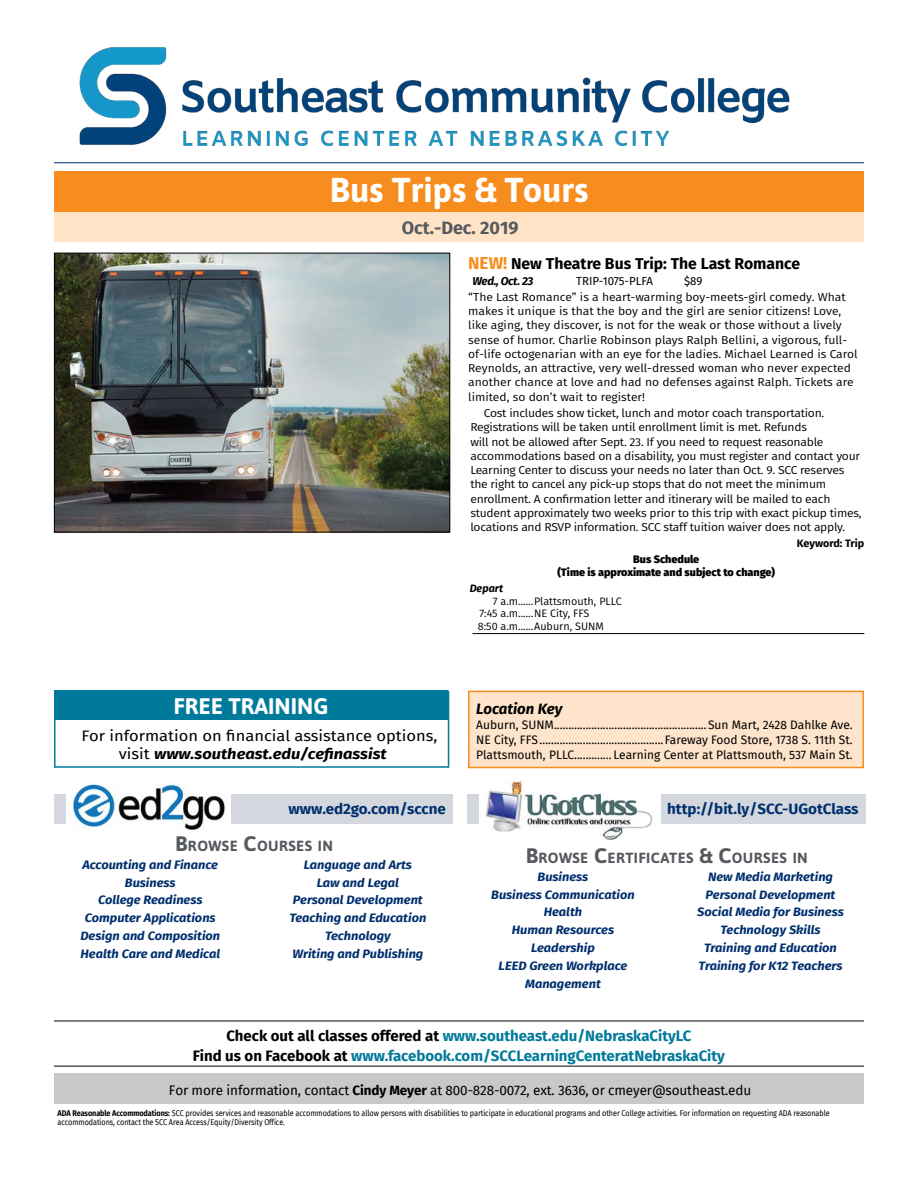
<style>
.page{position:relative;width:918px;height:1188px;background:#fff}
.page>*{position:absolute;margin:0;border:0;box-sizing:border-box;transform-origin:0 0}
.t1{font:700 34.5px "Asap";color:#fff}
.subheader{font:700 22.5px "Asap";color:#fff}
.t2{font:700 18px "Fira Sans";color:#565a5f}
.t3{font:700 15.75px "Fira Sans";color:#000}
.t4{font:700 15px "Fira Sans";color:#007a9a}
.IOC_Town{font:italic 700 15px "Fira Sans";color:#000}
.class_details{font:14.85px/18px "Fira Sans";color:#000;scale:1.11 1}
.OL_website{font:700 14.85px "Fira Sans";color:#002f6e}
.Job_Enhancement_Ad_H{font:700 14.7px "Asap";letter-spacing:.03em;color:#565a5f}
.t5{font:13.5px "Fira Sans";letter-spacing:-.01em;color:#000}
.OL_topics{font:italic 700 12.15px "Fira Sans";color:#002f6e;scale:1.06 1}
.OL_Ed2Go_topics{font:italic 700 12.15px "Fira Sans";color:#002f6e;scale:1.06 1}
.IOC_Location{font:12px "Fira Sans";color:#000}
.class_details-2{font:11.55px/14.2px "Fira Sans";letter-spacing:-.02em;color:#000;scale:1.06 1}
.class_description{font:11.55px/14.2px "Fira Sans";color:#000;scale:1.06 1}
.prerequisite{font:11.55px "Fira Sans";color:#000}
.prerequisite-2{font:italic 700 11.55px "Fira Sans";letter-spacing:-.035em;color:#000}
.bus_schedule_times{font:10.8px "Fira Sans";color:#000}
.bus_schedule_header{font:800 10.8px/12.8px "Fira Sans";color:#000;text-align:center}
.keyword{font:700 10.8px "Fira Sans";color:#000}
.bus_schedule_times-2{font:italic 700 10.8px "Fira Sans";color:#000}
.t6{font:8.25px/9px "Fira Sans";letter-spacing:-.01em;color:#000;scale:.88 1}
.s1{font-size:17.25px;color:#f78d1e}
.s2{font-weight:700;font-style:italic}
.s3{font-size:21px}
.s4{color:#000}
.s5{font-weight:700}
</style>
<div class="page">
<svg style="left:54px;top:690px;width:396px;height:78px"></svg>
<hr style="left:54px;top:162px;width:810px;height:1px;background:#002f6e">
<div style="left:54px;top:171px;width:810px;height:41px;background:#f78d1e"></div>
<div style="left:54px;top:212px;width:810px;height:30px;background:#fee3c7"></div>
<hr style="left:473px;top:633px;width:391px;height:1px;background:#000">
<div style="left:469px;top:691px;width:394px;height:76px;background:#fee4ca"></div>
<div style="left:468px;top:691px;width:396px;height:77px;border:2px solid #f78d1e"></div>
<hr style="left:54px;top:1021px;width:810px;height:1px;background:#000">
<hr style="left:54px;top:1066px;width:810px;height:1px;background:#000">
<div style="left:54px;top:1074px;width:810px;height:30px;background:#c7c8ca"></div>
<img style="left:79px;top:47px;width:711px;height:99px">
<img style="left:54px;top:252px;width:397px;height:281px">
<div style="left:467px;top:794px;width:398px;height:30px;background:#d4d7de"></div>
<img style="left:480px;top:779px;width:180px;height:61px">
<div style="left:55px;top:794px;width:398px;height:30px;background:#d4d7de"></div>
<div style="left:66px;top:783px;width:165px;height:48px;background:#fff"></div>
<img style="left:71px;top:783px;width:154px;height:47px">
<p class="t1" style="left:330px;top:165px;width:260px">Bus Trips &amp; Tours</p>
<p class="t2" style="left:402px;top:212px;width:118px">Oct.-Dec. 2019</p>
<p class="t3" style="left:468px;top:250px;width:334px"><span class="s1">NEW!</span> New Theatre Bus Trip: The Last Romance</p>
<p class="prerequisite-2" style="left:473px;top:271px;width:62px">Wed., Oct. 23</p>
<p class="prerequisite" style="left:576px;top:272px;width:79px">TRIP-1075-PLFA</p>
<p class="prerequisite" style="left:684px;top:272px;width:20px">$89</p>
<p class="class_description" style="left:468px;top:290px;width:369px">“The Last Romance” is a heart-warming boy-meets-girl comedy. What makes it unique is that the boy and the girl are senior citizens! Love, like aging, they discover, is not for the weak or those without a lively sense of humor. Charlie Robinson plays Ralph Bellini, a vigorous, full&shy;of-life octogenarian with an eye for the ladies. Michael Learned is Carol Reynolds, an attractive, very well-dressed woman who never expected another chance at love and had no defenses against Ralph. Tickets are limited, so don’t wait to register!</p>
<p class="class_details-2" style="left:470px;top:406px;width:371px;text-indent:14px">Cost includes show ticket, lunch and motor coach transportation.<br>Registrations will be taken until enrollment limit is met. Refunds<br>will not be allowed after Sept. 23. If you need to request reasonable accommodations based on a disability, you must register and contact your Learning Center to discuss your needs no later than Oct. 9. SCC reserves the right to cancel any pick-up stops that do not meet the minimum enrollment. A confirmation letter and itinerary will be mailed to each student approximately two weeks prior to this trip with exact pickup times, locations and RSVP information. SCC staff tuition waiver does not apply.</p>
<p class="keyword" style="left:797px;top:534px;width:69px">Keyword: Trip</p>
<p class="bus_schedule_header" style="left:557px;top:552px;width:219px">Bus Schedule<br>(Time is approximate and subject to change)</p>
<p class="bus_schedule_times-2" style="left:470px;top:579px;width:35px">Depart</p>
<p class="bus_schedule_times" style="left:493px;top:593px;width:130px">7 a.m......Plattsmouth, PLLC</p>
<p class="bus_schedule_times" style="left:479px;top:605px;width:111px">7:45 a.m......NE City, FFS</p>
<p class="bus_schedule_times" style="left:478px;top:618px;width:128px">8:50 a.m......Auburn, SUNM</p>
<p class="subheader" style="left:173px;top:690px;width:157px">FREE TRAINING</p>
<p class="class_details" style="left:119px;top:726px;width:289px;text-indent:-37px">For information on financial assistance options, visit <span class="s2">www.southeast.edu/cefinassist</span></p>
<p class="OL_website" style="left:289px;top:796px;width:159px">www.ed2go.com/sccne</p>
<p class="Job_Enhancement_Ad_H" style="left:175px;top:835px;width:151px"><span class="s3">B</span>ROWSE <span class="s3">C</span>OURSES IN</p>
<p class="OL_Ed2Go_topics" style="left:82px;top:854px;width:130px">Accounting and Finance</p>
<p class="OL_Ed2Go_topics" style="left:125px;top:872px;width:49px">Business</p>
<p class="OL_Ed2Go_topics" style="left:98px;top:890px;width:100px">College Readiness</p>
<p class="OL_Ed2Go_topics" style="left:85px;top:908px;width:125px">Computer Applications</p>
<p class="OL_Ed2Go_topics" style="left:80px;top:926px;width:133px">Design and Composition</p>
<p class="OL_Ed2Go_topics" style="left:81px;top:943px;width:133px">Health Care and Medical</p>
<p class="OL_Ed2Go_topics" style="left:304px;top:854px;width:104px">Language and Arts</p>
<p class="OL_Ed2Go_topics" style="left:317px;top:872px;width:79px">Law and Legal</p>
<p class="OL_Ed2Go_topics" style="left:293px;top:890px;width:124px">Personal Development</p>
<p class="OL_Ed2Go_topics" style="left:289px;top:908px;width:131px">Teaching and Education</p>
<p class="OL_Ed2Go_topics" style="left:325px;top:926px;width:63px">Technology</p>
<p class="OL_Ed2Go_topics" style="left:292px;top:943px;width:125px">Writing and Publishing</p>
<p class="IOC_Town" style="left:476px;top:696px;width:88px">Location Key</p>
<p class="IOC_Location" style="left:476px;top:716px;width:378px">Auburn, SUNM.....................................................Sun Mart, 2428 Dahlke Ave.</p>
<p class="IOC_Location" style="left:476px;top:731px;width:378px">NE City, FFS...........................................Fareway Food Store, 1738 S. 11th St.</p>
<p class="IOC_Location" style="left:476px;top:746px;width:378px">Plattsmouth, PLLC............. Learning Center at Plattsmouth, 537 Main St.</p>
<p class="OL_website" style="left:667px;top:796px;width:193px">http://bit.ly/SCC-UGotClass</p>
<p class="Job_Enhancement_Ad_H" style="left:526px;top:847px;width:91px"><span class="s3">B</span>ROWSE <span class="s3">C</span>ERTIFICATE</p>
<p class="Job_Enhancement_Ad_H" style="left:686px;top:847px;width:115px">S <span class="s3">&amp; C</span>OURSES IN</p>
<p class="OL_topics" style="left:538px;top:866px;width:49px">Business</p>
<p class="OL_topics" style="left:491px;top:884px;width:137px">Business Communication</p>
<p class="OL_topics" style="left:544px;top:902px;width:38px">Health</p>
<p class="OL_topics" style="left:512px;top:920px;width:98px">Human Resources</p>
<p class="OL_topics" style="left:531px;top:938px;width:62px">Leadership</p>
<p class="OL_topics" style="left:499px;top:955px;width:123px">LEED Green Workplace</p>
<p class="OL_topics" style="left:525px;top:973px;width:73px">Management</p>
<p class="OL_topics" style="left:708px;top:866px;width:119px">New Media Marketing</p>
<p class="OL_topics" style="left:706px;top:884px;width:124px">Personal Development</p>
<p class="OL_topics" style="left:697px;top:902px;width:140px">Social Media for Business</p>
<p class="OL_topics" style="left:721px;top:920px;width:96px">Technology Skills</p>
<p class="OL_topics" style="left:704px;top:938px;width:127px">Training and Education</p>
<p class="OL_topics" style="left:699px;top:955px;width:137px">Training for K12 Teachers</p>
<p class="t4" style="left:226px;top:1023px;width:467px"><span class="s4">Check out all classes offered at</span> www.southeast.edu/NebraskaCityLC</p>
<p class="t4" style="left:193px;top:1043px;width:534px"><span class="s4">Find us on Facebook at</span> www.facebook.com/SCCLearningCenteratNebraskaCity</p>
<p class="t5" style="left:169px;top:1080px;width:584px">For more information, contact <span class="s5">Cindy Meyer</span> at 800-828-0072, ext. 3636, or cmeyer@southeast.edu</p>
<p class="t6" style="left:58px;top:1109px;width:879px"><span class="s5">ADA Reasonable Accommodations:</span> SCC provides services and reasonable accommodations to allow persons with disabilities to participate in educational programs and other College activities. For information on requesting ADA reasonable accommodations, contact the SCC Area Access/Equity/Diversity Office.</p>
</div>
